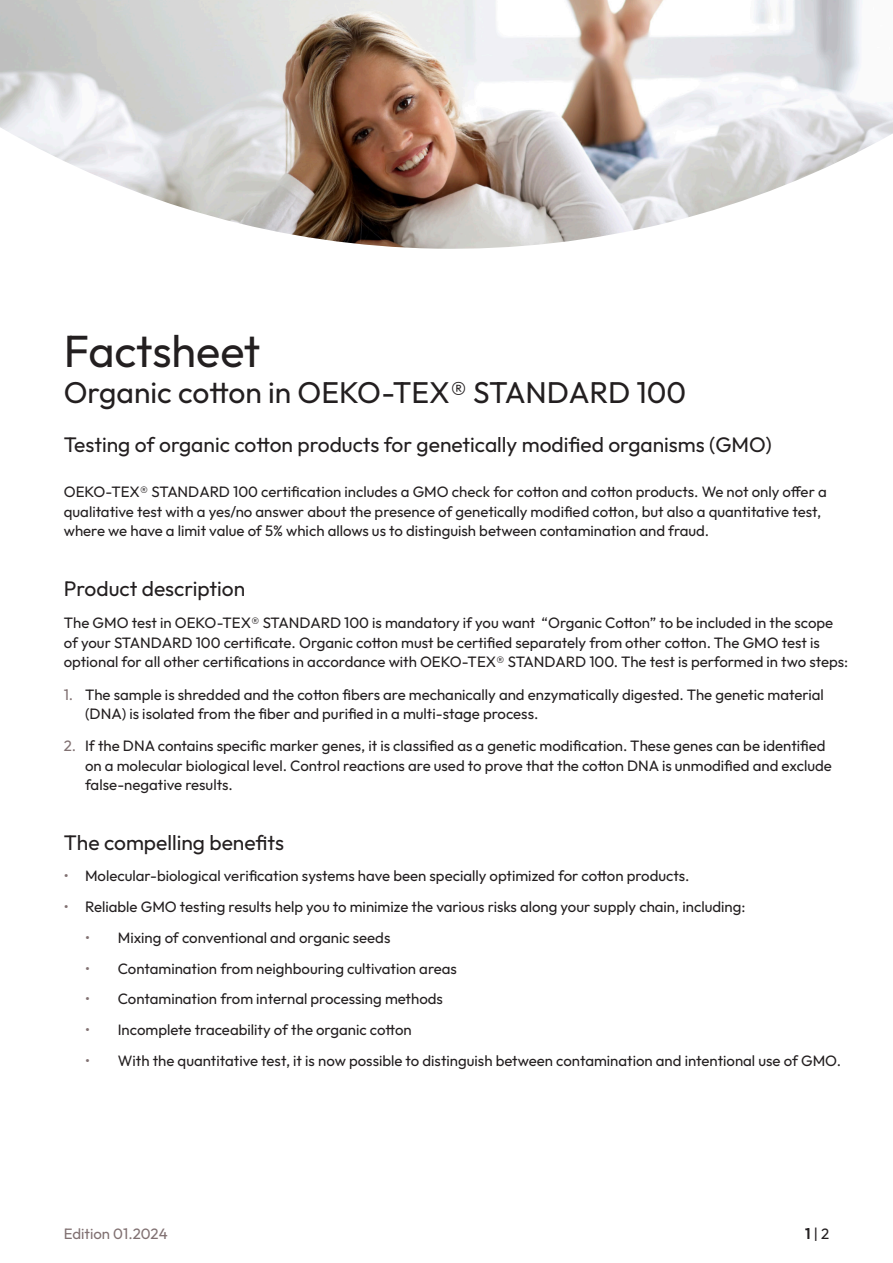
<style>
.page{position:relative;width:893px;height:1263px;background:#fff}
.page>*{position:absolute;margin:0;border:0;box-sizing:border-box;transform-origin:0 0}
.t1{font:45px "Outfit";letter-spacing:-.005em;color:#231f20}
.t2{font:30px "Outfit";color:#231f20}
.t3{font:21px "Outfit";color:#231f20}
.t4{font:15px/19.5px "Outfit";color:#231f20}
.t5{font:15px "Outfit";color:#817172}
.s1{color:#817172}
.s2{font-weight:600}
</style>
<div class="page">
<img style="left:0;top:0;width:893px;height:249px">
<h1 class="t1" style="left:64px;top:325px;width:198px">Factsheet</h1>
<h2 class="t2" style="left:64px;top:375px;width:624px">Organic cotton in OEKO-TEX® STANDARD 100</h2>
<h3 class="t3" style="left:64px;top:433px;width:710px">Testing of organic cotton products for genetically modified organisms (GMO)</h3>
<p class="t4" style="left:64px;top:482px;width:764px">OEKO-TEX® STANDARD 100 certification includes a GMO check for cotton and cotton products. We not only offer a qualitative test with a yes/no answer about the presence of genetically modified cotton, but also a quantitative test, where we have a limit value of 5% which allows us to distinguish between contamination and fraud.</p>
<h3 class="t3" style="left:64px;top:577px;width:183px">Product description</h3>
<p class="t4" style="left:64px;top:613px;width:786px">The GMO test in OEKO-TEX® STANDARD 100 is mandatory if you want “Organic Cotton” to be included in the scope of your STANDARD 100 certificate. Organic cotton must be certified separately from other cotton. The GMO test is optional for all other certifications in accordance with OEKO-TEX® STANDARD 100. The test is performed in two steps:</p>
<p class="t4" style="left:85px;top:685px;width:740px;text-indent:-21px"><span class="s1">1.</span> The sample is shredded and the cotton fibers are mechanically and enzymatically digested. The genetic material (DNA) is isolated from the fiber and purified in a multi-stage process.</p>
<p class="t4" style="left:85px;top:736px;width:748px;text-indent:-21px"><span class="s1">2.</span> If the DNA contains specific marker genes, it is classified as a genetic modification. These genes can be identified on a molecular biological level. Control reactions are used to prove that the cotton DNA is unmodified and exclude false-negative results.</p>
<h3 class="t3" style="left:64px;top:831px;width:222px">The compelling benefits</h3>
<p class="t4" style="left:64px;top:866px;width:627px"><span class="s1">•</span> Molecular-biological verification systems have been specially optimized for cotton products.</p>
<p class="t4" style="left:64px;top:897px;width:683px"><span class="s1">•</span> Reliable GMO testing results help you to minimize the various risks along your supply chain, including:</p>
<p class="t4" style="left:85px;top:928px;width:307px"><span class="s1">•</span> Mixing of conventional and organic seeds</p>
<p class="t4" style="left:85px;top:958px;width:373px"><span class="s1">•</span> Contamination from neighbouring cultivation areas</p>
<p class="t4" style="left:85px;top:989px;width:359px"><span class="s1">•</span> Contamination from internal processing methods</p>
<p class="t4" style="left:85px;top:1020px;width:328px"><span class="s1">•</span> Incomplete traceability of the organic cotton</p>
<p class="t4" style="left:85px;top:1051px;width:757px"><span class="s1">•</span> With the quantitative test, it is now possible to distinguish between contamination and intentional use of GMO.</p>
<p class="t5" style="left:64px;top:1225px;width:105px">Edition 01.2024</p>
<p class="t4" style="left:805px;top:1223px;width:26px"><span class="s2">1</span> | 2</p>
</div>
